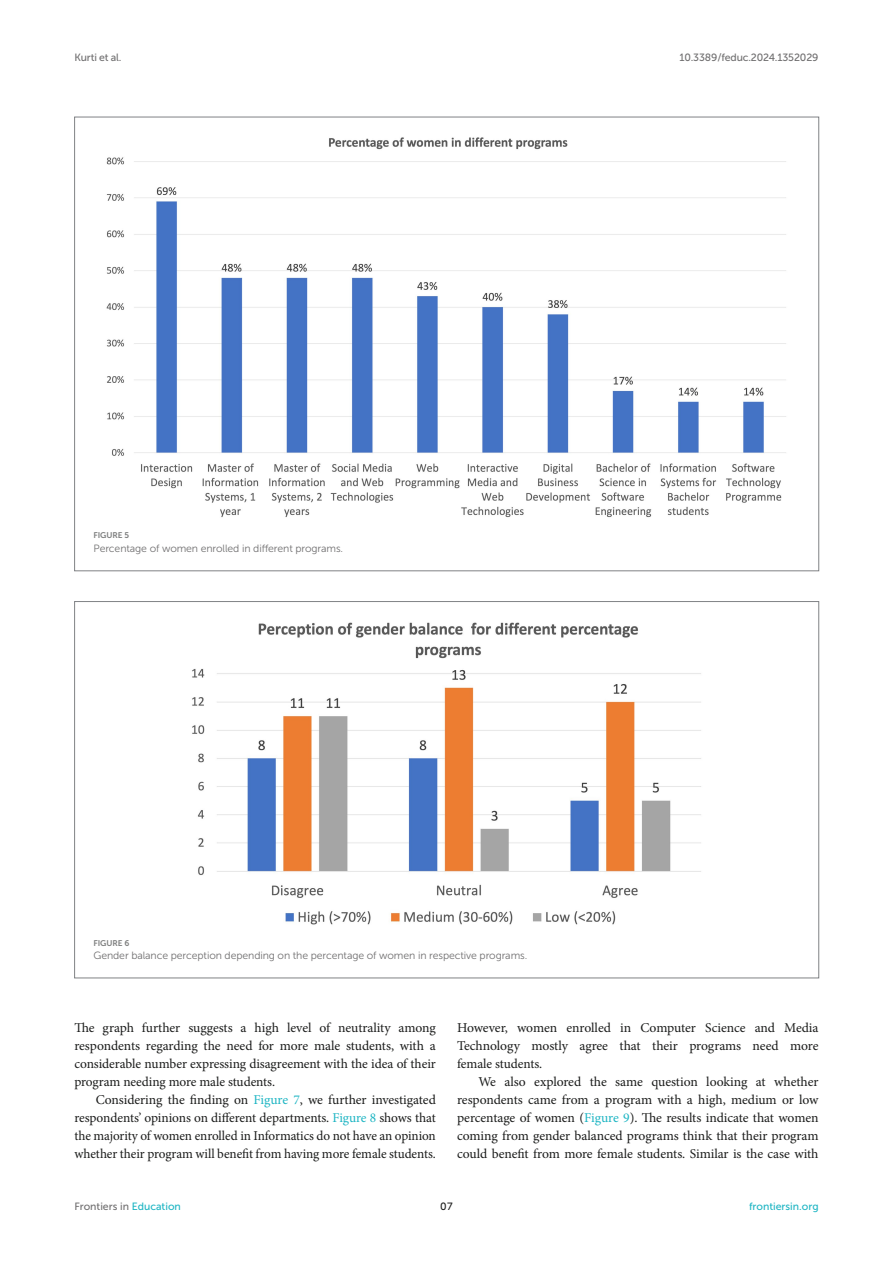
<style>
.page{position:relative;width:893px;height:1263px;background:#fff}
.page>*{position:absolute;margin:0;border:0;box-sizing:border-box;transform-origin:0 0}
.TEXT{font:13.5px/18px "Minion Pro";letter-spacing:-.005em;color:#1b1c1b;text-align:justify}
.FIG_LEG{font:10.5px "Museo Sans 300";letter-spacing:-.01em;color:#706f70}
.t1{font:10.5px "Museo Sans 500";letter-spacing:-.015em;color:#706f70}
.t2{font:10.5px "Museo Sans 500";color:#1db5c3}
.t3{font:10.5px "Museo Sans 500";color:#1b1c1b}
.FIG_HD{font:8.25px "Museo Sans 700";letter-spacing:-.01em;color:#7e7f7f}
.s1{color:#1db5c3}
</style>
<div class="page">
<img style="left:106px;top:137px;width:680px;height:381px">
<img style="left:192px;top:622px;width:509px;height:303px">
<p class="t1" style="left:74px;top:51px;width:49px">Kurti et al.</p>
<p class="t1" style="left:679px;top:51px;width:141px">10.3389/feduc.2024.1352029</p>
<p class="FIG_HD" style="left:94px;top:531px;width:37px">FIGURE 5</p>
<p class="FIG_LEG" style="left:94px;top:543px;width:251px">Percentage of women enrolled in different programs.</p>
<p class="FIG_HD" style="left:94px;top:938px;width:37px">FIGURE 6</p>
<p class="FIG_LEG" style="left:94px;top:950px;width:435px">Gender balance perception depending on the percentage of women in respective programs.</p>
<p class="TEXT" style="left:74px;top:1019px;width:363px">The graph further suggests a high level of neutrality among respondents regarding the need for more male students, with a considerable number expressing disagreement with the idea of their program needing more male students.</p>
<p class="TEXT" style="left:74px;top:1091px;width:363px;text-indent:21px">Considering the finding on <span class="s1">Figure 7</span>, we further investigated respondents’ opinions on different departments. <span class="s1">Figure 8</span> shows that the majority of women enrolled in Informatics do not have an opinion whether their program will benefit from having more female students.</p>
<p class="TEXT" style="left:457px;top:1019px;width:363px">However, women enrolled in Computer Science and Media Technology mostly agree that their programs need more female students.</p>
<p class="TEXT" style="left:457px;top:1073px;width:363px;text-indent:21px">We also explored the same question looking at whether respondents came from a program with a high, medium or low percentage of women (<span class="s1">Figure 9</span>). The results indicate that women coming from gender balanced programs think that their program could benefit from more female students. Similar is the case with</p>
<p class="t1" style="left:74px;top:1200px;width:108px">Frontiers in <span class="s1">Education</span></p>
<p class="t3" style="left:440px;top:1200px;width:14px">07</p>
<p class="t2" style="left:749px;top:1200px;width:71px">frontiersin.org</p>
</div>
